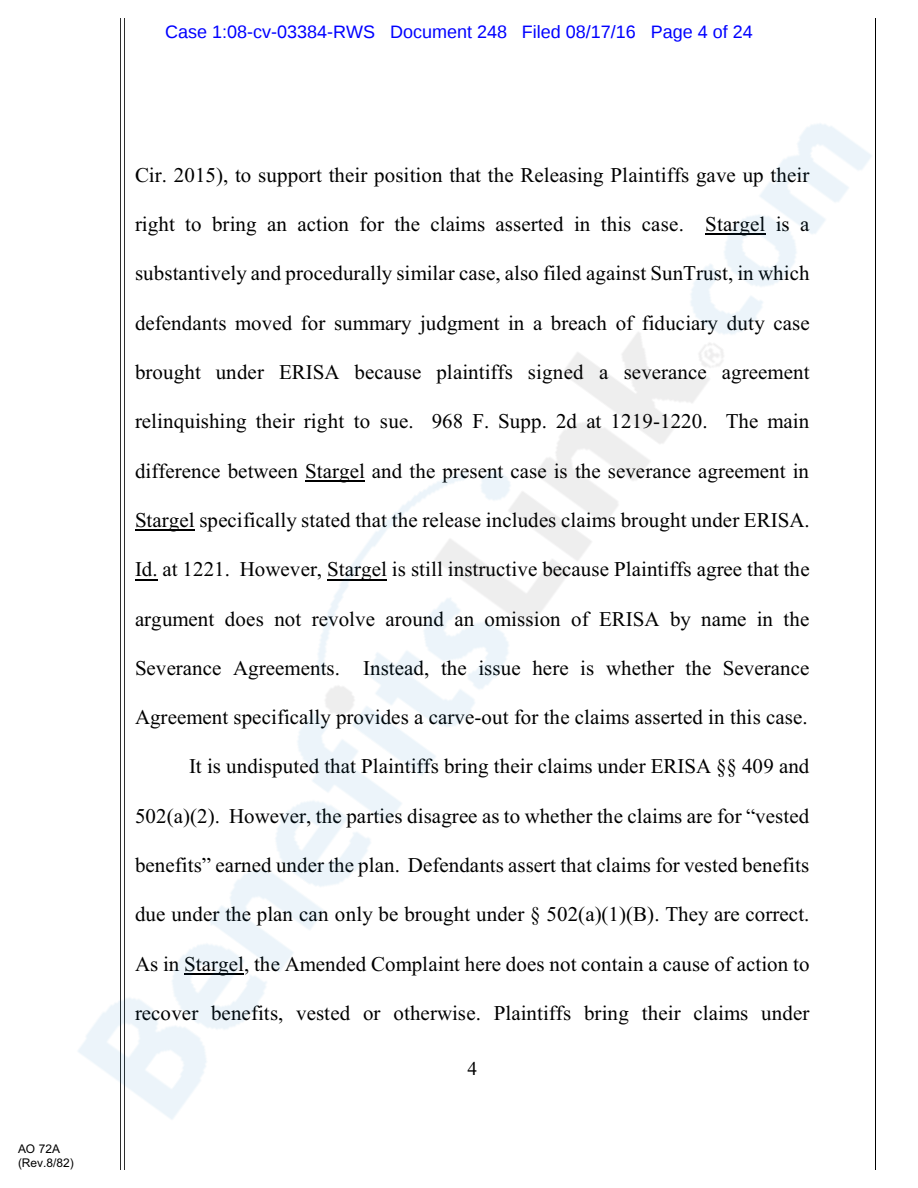
<style>
.page{position:relative;width:918px;height:1188px;background:#fff}
.page>*{position:absolute;margin:0;border:0;box-sizing:border-box;transform-origin:0 0}
.t1{font:21px "Times New Roman";color:#000}
.t2{font:19.5px "Times New Roman";color:#000}
.t3{font:18px "Liberation Sans";color:#00f}
.t4{font:12px/13.8px "Arial";color:#000}
</style>
<div class="page">
<hr style="left:120px;top:18px;width:1px;height:1152px;background:#2e2e2e">
<hr style="left:124px;top:18px;width:1px;height:1152px;background:#2e2e2e">
<hr style="left:875px;top:18px;width:1px;height:1152px;background:#000">
<img style="left:78px;top:123px;width:794px;height:996px">
<p class="t4" style="left:18px;top:1143px;width:57px">AO 72A (Rev.8/82)</p>
<p class="t3" style="left:165px;top:24px;width:589px">Case 1:08-cv-03384-RWS Document 248 Filed 08/17/16 Page 4 of 24</p>
<p class="t1" style="left:135px;top:167px;width:676px">Cir. 2015), to support their position that the Releasing Plaintiffs gave up their</p>
<p class="t1" style="left:135px;top:216px;width:676px">right to bring an action for the claims asserted in this case. Stargel is a</p>
<p class="t1" style="left:135px;top:266px;width:676px">substantively and procedurally similar case, also filed against SunTrust, in which</p>
<p class="t1" style="left:135px;top:315px;width:676px">defendants moved for summary judgment in a breach of fiduciary duty case</p>
<p class="t1" style="left:135px;top:364px;width:676px">brought under ERISA because plaintiffs signed a severance agreement</p>
<p class="t1" style="left:135px;top:414px;width:676px">relinquishing their right to sue. 968 F. Supp. 2d at 1219-1220. The main</p>
<p class="t1" style="left:135px;top:463px;width:676px">difference between Stargel and the present case is the severance agreement in</p>
<p class="t1" style="left:135px;top:512px;width:676px">Stargel specifically stated that the release includes claims brought under ERISA.</p>
<p class="t1" style="left:135px;top:562px;width:676px">Id. at 1221. However, Stargel is still instructive because Plaintiffs agree that the</p>
<p class="t1" style="left:135px;top:611px;width:676px">argument does not revolve around an omission of ERISA by name in the</p>
<p class="t1" style="left:135px;top:660px;width:676px">Severance Agreements. Instead, the issue here is whether the Severance</p>
<p class="t1" style="left:135px;top:710px;width:674px">Agreement specifically provides a carve-out for the claims asserted in this case.</p>
<p class="t1" style="left:189px;top:759px;width:622px">It is undisputed that Plaintiffs bring their claims under ERISA §§ 409 and</p>
<p class="t1" style="left:135px;top:808px;width:676px">502(a)(2). However, the parties disagree as to whether the claims are for “vested</p>
<p class="t1" style="left:135px;top:858px;width:676px">benefits” earned under the plan. Defendants assert that claims for vested benefits</p>
<p class="t1" style="left:135px;top:907px;width:676px">due under the plan can only be brought under § 502(a)(1)(B). They are correct.</p>
<p class="t1" style="left:135px;top:956px;width:676px">As in Stargel, the Amended Complaint here does not contain a cause of action to</p>
<p class="t1" style="left:135px;top:1006px;width:676px">recover benefits, vested or otherwise. Plaintiffs bring their claims under</p>
<p class="t2" style="left:468px;top:1062px;width:11px">4</p>
</div>
